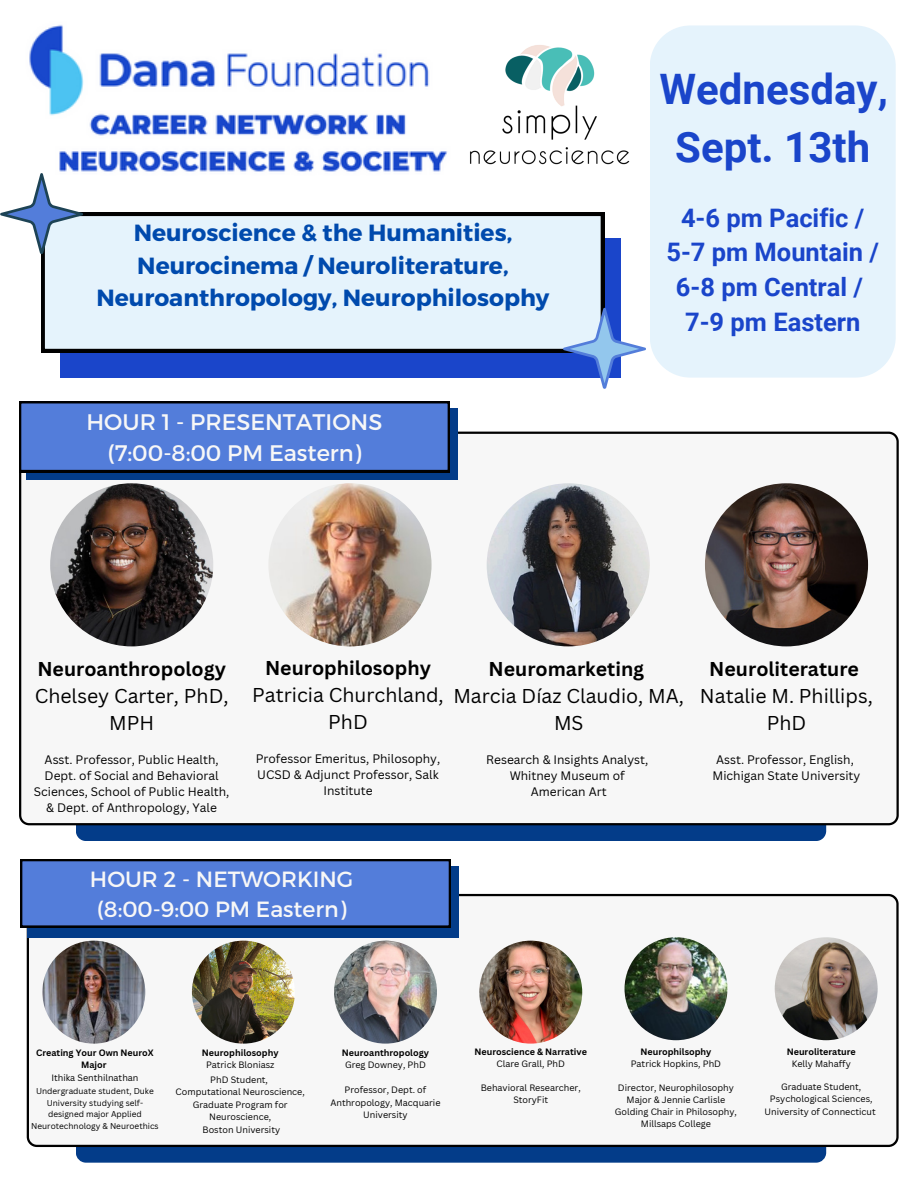
<style>
.page{position:relative;width:918px;height:1188px;background:#fff}
.page>*{position:absolute;margin:0;border:0;box-sizing:border-box;transform-origin:0 0}
.t1{font:700 42px "Roboto";color:#1a45ca}
.t2{font:700 25.5px "Roboto";color:#1a45ca}
.t3{font:700 23.4px/32.7px "Montserrat";color:#004aad;text-align:center}
.t4{font:22.5px "Montserrat";color:#f7f7f7}
.t5{font:22.05px "Montserrat";color:#f7f7f7}
.t6{font:19.5px/27px "Canva Sans";color:#000;text-align:center}
.t7{font:700 19.5px "Canva Sans";color:#000}
.t8{font:12px/16px "Canva Sans";color:#000;text-align:center}
.t9{font:9px/12.5px "Canva Sans";color:#000;text-align:center}
.t10{font:700 9px/12.5px "Canva Sans";color:#000;text-align:center}
.t11{font:8.25px/11.6px "Canva Sans";color:#000;text-align:center}
</style>
<div class="page">
<div style="left:76px;top:825px;width:750px;height:16px;background:#033c89"></div>
<svg style="left:19px;top:432px;width:880px;height:393px"></svg>
<div style="left:27px;top:408px;width:431px;height:72px;background:#033c89"></div>
<svg style="left:19px;top:401px;width:431px;height:71px;background:#4c73c9"></svg>
<img style="left:268px;top:483px;width:164px;height:163px;border-radius:50%">
<img style="left:487px;top:483px;width:163px;height:163px;border-radius:50%">
<img style="left:50px;top:483px;width:163px;height:163px;border-radius:50%">
<img style="left:705px;top:483px;width:163px;height:163px;border-radius:50%">
<div style="left:76px;top:931px;width:750px;height:232px;background:#033c89;border-radius:10px"></div>
<div style="left:27px;top:894px;width:872px;height:253px;background:#f7f7f7"></div>
<div style="left:28px;top:866px;width:431px;height:71px;background:#033c89"></div>
<svg style="left:20px;top:859px;width:431px;height:69px;background:#4c72c8"></svg>
<img style="left:470px;top:45px;width:160px;height:120px">
<img style="left:29px;top:24px;width:418px;height:148px">
<div style="left:650px;top:25px;width:246px;height:353px;background:#e5f3fc"></div>
<div style="left:60px;top:238px;width:561px;height:139px;background:#1a45ca"></div>
<div style="left:42px;top:213px;width:562px;height:139px;background:#e5f3fc"></div>
<svg style="left:563px;top:308px;width:83px;height:81px"></svg>
<svg style="left:0;top:173px;width:83px;height:81px"></svg>
<img style="left:42px;top:941px;width:103px;height:103px;border-radius:50%">
<img style="left:192px;top:941px;width:103px;height:103px;border-radius:50%">
<img style="left:334px;top:941px;width:103px;height:103px;border-radius:50%">
<img style="left:479px;top:941px;width:103px;height:103px;border-radius:50%">
<img style="left:625px;top:937px;width:102px;height:103px;border-radius:50%">
<img style="left:775px;top:937px;width:103px;height:103px;border-radius:50%">
<p class="t3" style="left:97px;top:215px;width:454px">Neuroscience &amp; the Humanities,<br>Neurocinema / Neuroliterature,<br>Neuroanthropology, Neurophilosophy</p>
<p class="t4" style="left:87px;top:407px;width:297px">HOUR 1 - PRESENTATIONS</p>
<p class="t4" style="left:108px;top:438px;width:255px">(7:00-8:00 PM Eastern)</p>
<p class="t1" style="left:660px;top:65px;width:230px">Wednesday,</p>
<p class="t1" style="left:675px;top:124px;width:196px">Sept. 13th</p>
<p class="t2" style="left:681px;top:203px;width:185px">4-6 pm Pacific /</p>
<p class="t2" style="left:666px;top:238px;width:214px">5-7 pm Mountain /</p>
<p class="t2" style="left:676px;top:273px;width:189px">6-8 pm Central /</p>
<p class="t2" style="left:685px;top:308px;width:177px">7-9 pm Eastern</p>
<p class="t7" style="left:37px;top:655px;width:190px">Neuroanthropology</p>
<p class="t6" style="left:35px;top:682px;width:195px">Chelsey Carter, PhD,<br>MPH</p>
<p class="t8" style="left:34px;top:751px;width:197px">Asst. Professor, Public Health,<br>Dept. of Social and Behavioral<br>Sciences, School of Public Health, &amp; Dept. of Anthropology, Yale</p>
<p class="t7" style="left:265px;top:654px;width:167px">Neurophilosophy</p>
<p class="t6" style="left:252px;top:680px;width:193px">Patricia Churchland,<br>PhD</p>
<p class="t8" style="left:256px;top:750px;width:186px">Professor Emeritus, Philosophy,<br>UCSD &amp; Adjunct Professor, Salk<br>Institute</p>
<p class="t7" style="left:489px;top:655px;width:157px">Neuromarketing</p>
<p class="t6" style="left:453px;top:682px;width:232px">Marcia Díaz Claudio, MA,<br>MS</p>
<p class="t8" style="left:486px;top:751px;width:163px">Research &amp; Insights Analyst,</p>
<p class="t8" style="left:510px;top:767px;width:117px">Whitney Museum of</p>
<p class="t8" style="left:531px;top:783px;width:77px">American Art</p>
<p class="t7" style="left:709px;top:655px;width:151px">Neuroliterature</p>
<p class="t6" style="left:700px;top:682px;width:174px">Natalie M. Phillips,<br>PhD</p>
<p class="t8" style="left:716px;top:751px;width:139px">Asst. Professor, English,</p>
<p class="t8" style="left:713px;top:767px;width:149px">Michigan State University</p>
<p class="t5" style="left:90px;top:865px;width:265px">HOUR 2 - NETWORKING</p>
<p class="t5" style="left:97px;top:895px;width:251px">(8:00-9:00 PM Eastern)</p>
<p class="t10" style="left:36px;top:1046px;width:119px">Creating Your Own NeuroX<br>Major</p>
<p class="t9" style="left:51px;top:1071px;width:89px">Ithika Senthilnathan</p>
<p class="t11" style="left:31px;top:1085px;width:129px">Undergraduate student, Duke<br>University studying self&shy;designed major Applied<br>Neurotechnology &amp; Neuroethics</p>
<p class="t10" style="left:202px;top:1046px;width:78px">Neurophilosophy</p>
<p class="t9" style="left:206px;top:1058px;width:70px">Patrick Bloniasz</p>
<p class="t9" style="left:210px;top:1073px;width:59px">PhD Student,</p>
<p class="t9" style="left:176px;top:1085px;width:131px">Computational Neuroscience,<br>Graduate Program for<br>Neuroscience,</p>
<p class="t9" style="left:203px;top:1123px;width:79px">Boston University</p>
<p class="t10" style="left:342px;top:1046px;width:89px">Neuroanthropology</p>
<p class="t9" style="left:345px;top:1058px;width:82px">Greg Downey, PhD</p>
<p class="t9" style="left:330px;top:1083px;width:112px">Professor, Dept. of<br>Anthropology, Macquarie<br>University</p>
<p class="t10" style="left:474px;top:1045px;width:114px">Neuroscience &amp; Narrative</p>
<p class="t9" style="left:496px;top:1057px;width:70px">Clare Grall, PhD</p>
<p class="t9" style="left:481px;top:1082px;width:102px;line-height:12px">Behavioral Researcher,<br>StoryFit</p>
<p class="t10" style="left:640px;top:1045px;width:72px">Neurophilsophy</p>
<p class="t9" style="left:631px;top:1057px;width:92px">Patrick Hopkins, PhD</p>
<p class="t9" style="left:615px;top:1082px;width:124px;line-height:12px">Director, Neurophilosophy<br>Major &amp; Jennie Carlisle<br>Golding Chair in Philosophy,<br>Millsaps College</p>
<p class="t10" style="left:787px;top:1045px;width:71px">Neuroliterature</p>
<p class="t9" style="left:792px;top:1058px;width:61px">Kelly Mahaffy</p>
<p class="t9" style="left:765px;top:1081px;width:113px">Graduate Student,<br>Psychological Sciences,<br>University of Connecticut</p>
</div>
